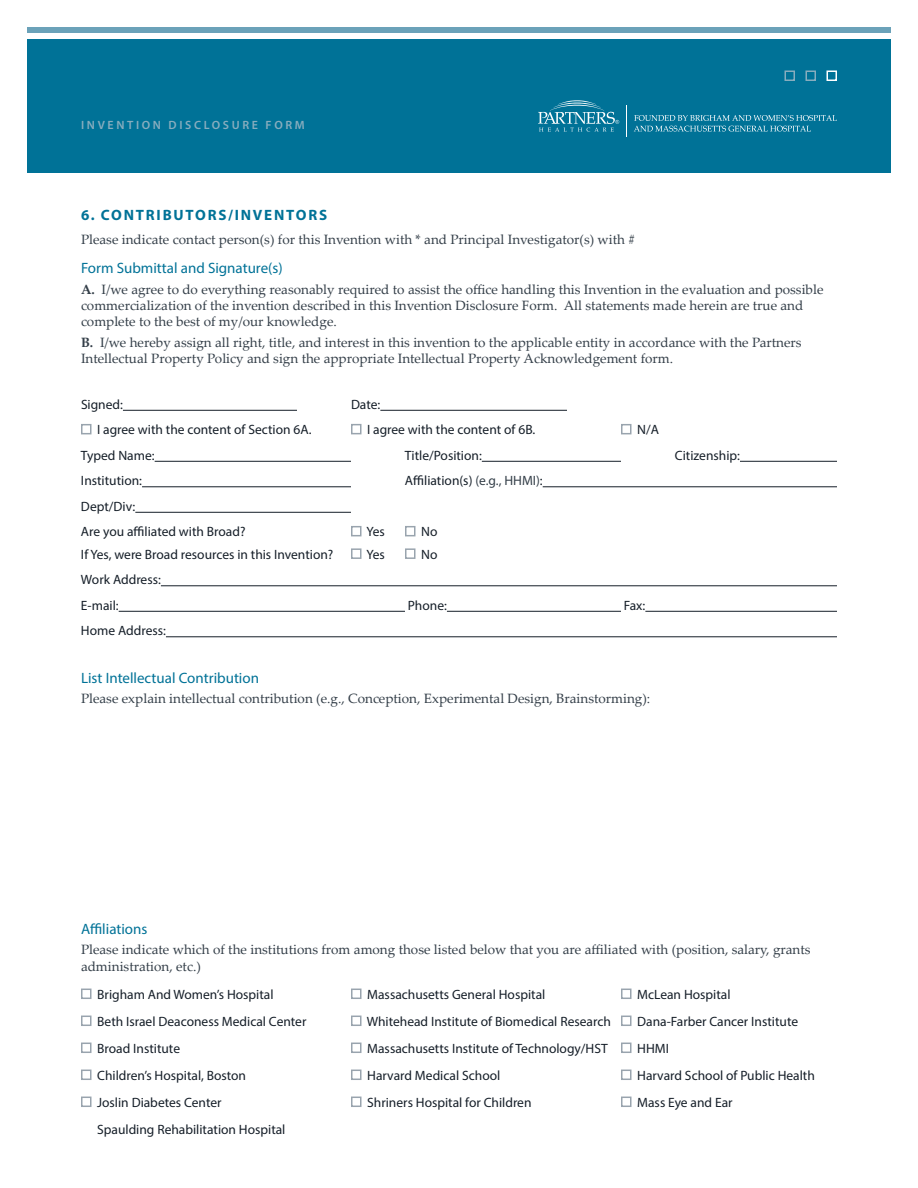
<style>
.page{position:relative;width:918px;height:1188px;background:#fff}
.page>*{position:absolute;margin:0;border:0;box-sizing:border-box;transform-origin:0 0}
.t1{font:15px "Myriad Pro";color:#007297}
.t2{font:700 15px "Myriad Pro";letter-spacing:.12em;color:#007297}
.t3{font:13.5px/16.2px "Palatino Linotype";color:#333e48}
.t4{font:13.5px/25.5px "Myriad Pro";color:#151e28}
.t5{font:600 12px "Myriad Pro";letter-spacing:.22em;color:#88adbe}
.s1{font-weight:700}
.s2{color:#333e48}
</style>
<div class="page">
<hr style="left:123px;top:410px;width:174px;height:1px;background:#151e28">
<hr style="left:380px;top:410px;width:187px;height:1px;background:#151e28">
<hr style="left:155px;top:461px;width:196px;height:1px;background:#151e28">
<hr style="left:482px;top:461px;width:139px;height:1px;background:#151e28">
<hr style="left:740px;top:461px;width:97px;height:1px;background:#151e28">
<hr style="left:142px;top:486px;width:209px;height:1px;background:#151e28">
<hr style="left:543px;top:486px;width:294px;height:1px;background:#151e28">
<hr style="left:135px;top:512px;width:216px;height:1px;background:#151e28">
<hr style="left:161px;top:585px;width:676px;height:1px;background:#151e28">
<hr style="left:119px;top:611px;width:286px;height:1px;background:#151e28">
<hr style="left:447px;top:611px;width:174px;height:1px;background:#151e28">
<hr style="left:645px;top:611px;width:192px;height:1px;background:#151e28">
<hr style="left:166px;top:636px;width:671px;height:1px;background:#151e28">
<div style="left:81px;top:424px;width:11px;height:10px;border:2px solid #99a4ae"></div>
<div style="left:621px;top:424px;width:11px;height:10px;border:2px solid #99a4ae"></div>
<div style="left:351px;top:526px;width:11px;height:10px;border:2px solid #99a4ae"></div>
<div style="left:405px;top:526px;width:11px;height:10px;border:2px solid #99a4ae"></div>
<div style="left:351px;top:548px;width:11px;height:11px;border:2px solid #99a4ae"></div>
<div style="left:405px;top:548px;width:11px;height:11px;border:2px solid #99a4ae"></div>
<div style="left:27px;top:39px;width:864px;height:134px;background:#007297"></div>
<svg style="left:634px;top:115px;width:203px;height:17px"></svg>
<svg style="left:538px;top:100px;width:81px;height:32px"></svg>
<hr style="left:626px;top:105px;width:1px;height:32px;background:#fff">
<div style="left:784px;top:70px;width:11px;height:11px;border:2px solid #88adbe"></div>
<div style="left:826px;top:70px;width:11px;height:11px;border:2px solid #fff"></div>
<div style="left:806px;top:70px;width:10px;height:11px;border:2px solid #88adbe"></div>
<div style="left:27px;top:27px;width:864px;height:6px;background:#6ba2b9"></div>
<div style="left:351px;top:424px;width:11px;height:10px;border:2px solid #99a4ae"></div>
<div style="left:81px;top:989px;width:11px;height:10px;border:2px solid #99a4ae"></div>
<div style="left:351px;top:989px;width:11px;height:10px;border:2px solid #99a4ae"></div>
<div style="left:621px;top:989px;width:11px;height:10px;border:2px solid #99a4ae"></div>
<div style="left:81px;top:1016px;width:11px;height:10px;border:2px solid #99a4ae"></div>
<div style="left:351px;top:1016px;width:11px;height:10px;border:2px solid #99a4ae"></div>
<div style="left:621px;top:1016px;width:11px;height:10px;border:2px solid #99a4ae"></div>
<div style="left:351px;top:1043px;width:11px;height:10px;border:2px solid #99a4ae"></div>
<div style="left:621px;top:1043px;width:11px;height:10px;border:2px solid #99a4ae"></div>
<div style="left:351px;top:1070px;width:11px;height:10px;border:2px solid #99a4ae"></div>
<div style="left:621px;top:1070px;width:11px;height:10px;border:2px solid #99a4ae"></div>
<div style="left:81px;top:1097px;width:11px;height:10px;border:2px solid #99a4ae"></div>
<div style="left:351px;top:1097px;width:11px;height:10px;border:2px solid #99a4ae"></div>
<div style="left:621px;top:1097px;width:11px;height:10px;border:2px solid #99a4ae"></div>
<div style="left:81px;top:1043px;width:11px;height:10px;border:2px solid #99a4ae"></div>
<div style="left:81px;top:1070px;width:11px;height:10px;border:2px solid #99a4ae"></div>
<p class="t5" style="left:81px;top:117px;width:225px">INVENTION DISCLOSURE FORM</p>
<p class="t2" style="left:81px;top:205px;width:248px">6. CONTRIBUTORS/INVENTORS</p>
<p class="t3" style="left:81px;top:230px;width:555px">Please indicate contact person(s) for this Invention with * and Principal Investigator(s) with #</p>
<p class="t1" style="left:81px;top:259px;width:203px">Form Submittal and Signature(s)</p>
<p class="t3" style="left:81px;top:280px;width:744px"><span class="s1">A.</span> I/we agree to do everything reasonably required to assist the office handling this Invention in the evaluation and possible commercialization of the invention described in this Invention Disclosure Form. All statements made herein are true and complete to the best of my/our knowledge.</p>
<p class="t3" style="left:81px;top:333px;width:722px"><span class="s1">B.</span> I/we hereby assign all right, title, and interest in this invention to the applicable entity in accordance with the Partners<br>Intellectual Property Policy and sign the appropriate Intellectual Property Acknowledgement form.</p>
<p class="t4" style="left:81px;top:391px;width:43px">Signed:</p>
<p class="t4" style="left:351px;top:391px;width:31px">Date:</p>
<p class="t4" style="left:97px;top:417px;width:216px">I agree with the content of Section 6A.</p>
<p class="t4" style="left:367px;top:417px;width:170px">I agree with the content of 6B.</p>
<p class="t4" style="left:637px;top:417px;width:23px">N/A</p>
<p class="t4" style="left:81px;top:442px;width:75px">Typed Name:</p>
<p class="t4" style="left:405px;top:442px;width:78px">Title/Position:</p>
<p class="t4" style="left:675px;top:442px;width:66px">Citizenship:</p>
<p class="t4" style="left:81px;top:468px;width:63px">Institution:</p>
<p class="t4" style="left:405px;top:468px;width:139px">Affiliation(s) <span class="s2">(e.g., HHMI)</span>:</p>
<p class="t4" style="left:81px;top:493px;width:166px">Dept/Div:<br>Are you affiliated with Broad?</p>
<p class="t4" style="left:367px;top:519px;width:20px">Yes</p>
<p class="t4" style="left:421px;top:519px;width:18px">No</p>
<p class="t4" style="left:81px;top:541px;width:254px">If Yes, were Broad resources in this Invention?</p>
<p class="t4" style="left:367px;top:541px;width:20px">Yes</p>
<p class="t4" style="left:421px;top:541px;width:18px">No</p>
<p class="t4" style="left:81px;top:567px;width:81px">Work Address:<br>E-mail:</p>
<p class="t4" style="left:408px;top:592px;width:41px">Phone:</p>
<p class="t4" style="left:624px;top:592px;width:23px">Fax:</p>
<p class="t4" style="left:81px;top:618px;width:86px">Home Address:</p>
<p class="t1" style="left:81px;top:668px;width:180px">List Intellectual Contribution</p>
<p class="t3" style="left:81px;top:690px;width:571px">Please explain intellectual contribution (e.g., Conception, Experimental Design, Brainstorming):</p>
<p class="t1" style="left:81px;top:919px;width:68px">Affiliations</p>
<p class="t3" style="left:81px;top:941px;width:731px">Please indicate which of the institutions from among those listed below that you are affiliated with (position, salary, grants administration, etc.)</p>
<p class="t4" style="left:97px;top:982px;width:178px">Brigham And Women’s Hospital</p>
<p class="t4" style="left:367px;top:982px;width:180px">Massachusetts General Hospital</p>
<p class="t4" style="left:637px;top:982px;width:95px">McLean Hospital</p>
<p class="t4" style="left:97px;top:1009px;width:211px">Beth Israel Deaconess Medical Center</p>
<p class="t4" style="left:367px;top:1009px;width:246px">Whitehead Institute of Biomedical Research</p>
<p class="t4" style="left:637px;top:1009px;width:162px">Dana-Farber Cancer Institute</p>
<p class="t4" style="left:97px;top:1036px;width:84px">Broad Institute</p>
<p class="t4" style="left:367px;top:1036px;width:242px">Massachusetts Institute of Technology/HST</p>
<p class="t4" style="left:637px;top:1036px;width:33px">HHMI</p>
<p class="t4" style="left:97px;top:1063px;width:150px">Children’s Hospital, Boston</p>
<p class="t4" style="left:367px;top:1063px;width:135px">Harvard Medical School</p>
<p class="t4" style="left:637px;top:1063px;width:179px">Harvard School of Public Health</p>
<p class="t4" style="left:97px;top:1090px;width:126px">Joslin Diabetes Center</p>
<p class="t4" style="left:367px;top:1090px;width:166px">Shriners Hospital for Children</p>
<p class="t4" style="left:637px;top:1090px;width:97px">Mass Eye and Ear</p>
<p class="t4" style="left:97px;top:1117px;width:190px">Spaulding Rehabilitation Hospital</p>
</div>
